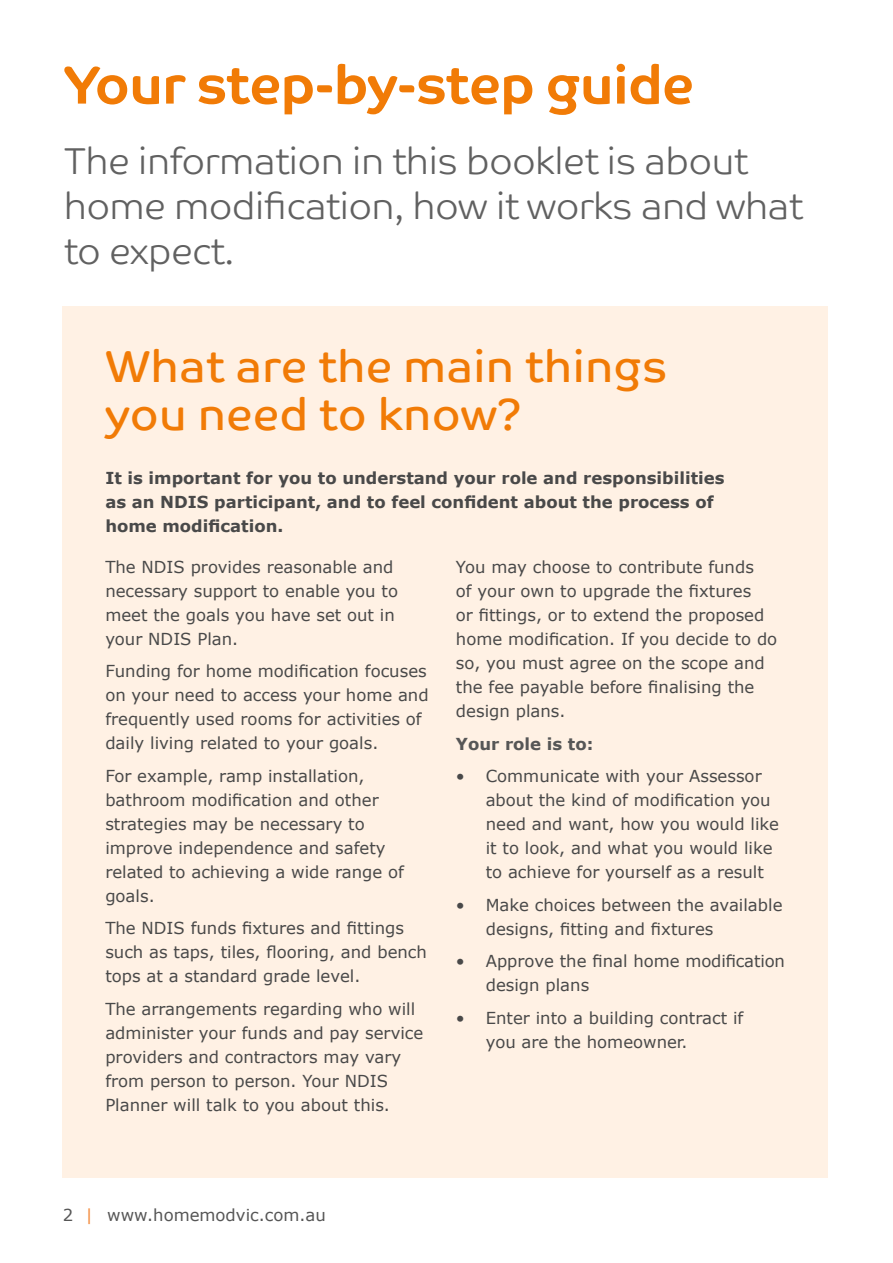
<style>
.page{position:relative;width:893px;height:1263px;background:#fff}
.page>*{position:absolute;margin:0;border:0;box-sizing:border-box;transform-origin:0 0}
.t1{font:54px "Co Text Bd";letter-spacing:-.02em;color:#f17b06}
.t2{font:45px/48px "Co Text";color:#f17b06}
.t3{font:37.5px/45px "Co Text Lt";letter-spacing:-.02em;color:#616161}
.t4{font:16.5px/24px "Verdana";color:#494949}
.t5{font:700 16.5px/24px "Verdana";color:#494949}
.t6{font:16.5px "Verdana";color:#565656}
.t7{font:700 16.5px "Verdana";color:#565656}
.s1{color:#f48d41}
</style>
<div class="page">
<div style="left:63px;top:306px;width:765px;height:872px;background:#fff1e4"></div>
<h1 class="t1" style="left:64px;top:52px;width:632px">Your step-by-step guide</h1>
<h3 class="t3" style="left:64px;top:138px;width:741px">The information in this booklet is about home modification, how it works and what to expect.</h3>
<h2 class="t2" style="left:105px;top:342px;width:564px">What are the main things you need to know?</h2>
<p class="t5" style="left:105px;top:465px;width:621px">It is important for you to understand your role and responsibilities as an NDIS participant, and to feel confident about the process of home modification.</p>
<p class="t4" style="left:105px;top:555px;width:294px">The NDIS provides reasonable and necessary support to enable you to meet the goals you have set out in your NDIS Plan.</p>
<p class="t4" style="left:105px;top:659px;width:325px">Funding for home modification focuses on your need to access your home and frequently used rooms for activities of daily living related to your goals.</p>
<p class="t4" style="left:105px;top:764px;width:300px">For example, ramp installation, bathroom modification and other strategies may be necessary to improve independence and safety related to achieving a wide range of goals.</p>
<p class="t4" style="left:105px;top:916px;width:323px">The NDIS funds fixtures and fittings such as taps, tiles, flooring, and bench tops at a standard grade level.</p>
<p class="t4" style="left:105px;top:997px;width:320px">The arrangements regarding who will administer your funds and pay service providers and contractors may vary from person to person. Your NDIS Planner will talk to you about this.</p>
<p class="t4" style="left:456px;top:555px;width:323px">You may choose to contribute funds<br>of your own to upgrade the fixtures<br>or fittings, or to extend the proposed home modification. If you decide to do so, you must agree on the scope and the fee payable before finalising the design plans.</p>
<p class="t7" style="left:456px;top:732px;width:139px">Your role is to:</p>
<p class="t4" style="left:486px;top:764px;width:295px;text-indent:-30px">• Communicate with your Assessor about the kind of modification you need and want, how you would like it to look, and what you would like to achieve for yourself as a result</p>
<p class="t4" style="left:486px;top:892px;width:298px;text-indent:-30px">• Make choices between the available designs, fitting and fixtures</p>
<p class="t4" style="left:486px;top:949px;width:301px;text-indent:-30px">• Approve the final home modification design plans</p>
<p class="t4" style="left:486px;top:1005px;width:259px;text-indent:-30px">• Enter into a building contract if you are the homeowner.</p>
<p class="t6" style="left:63px;top:1203px;width:264px">2 <span class="s1">|</span> www.homemodvic.com.au</p>
</div>
